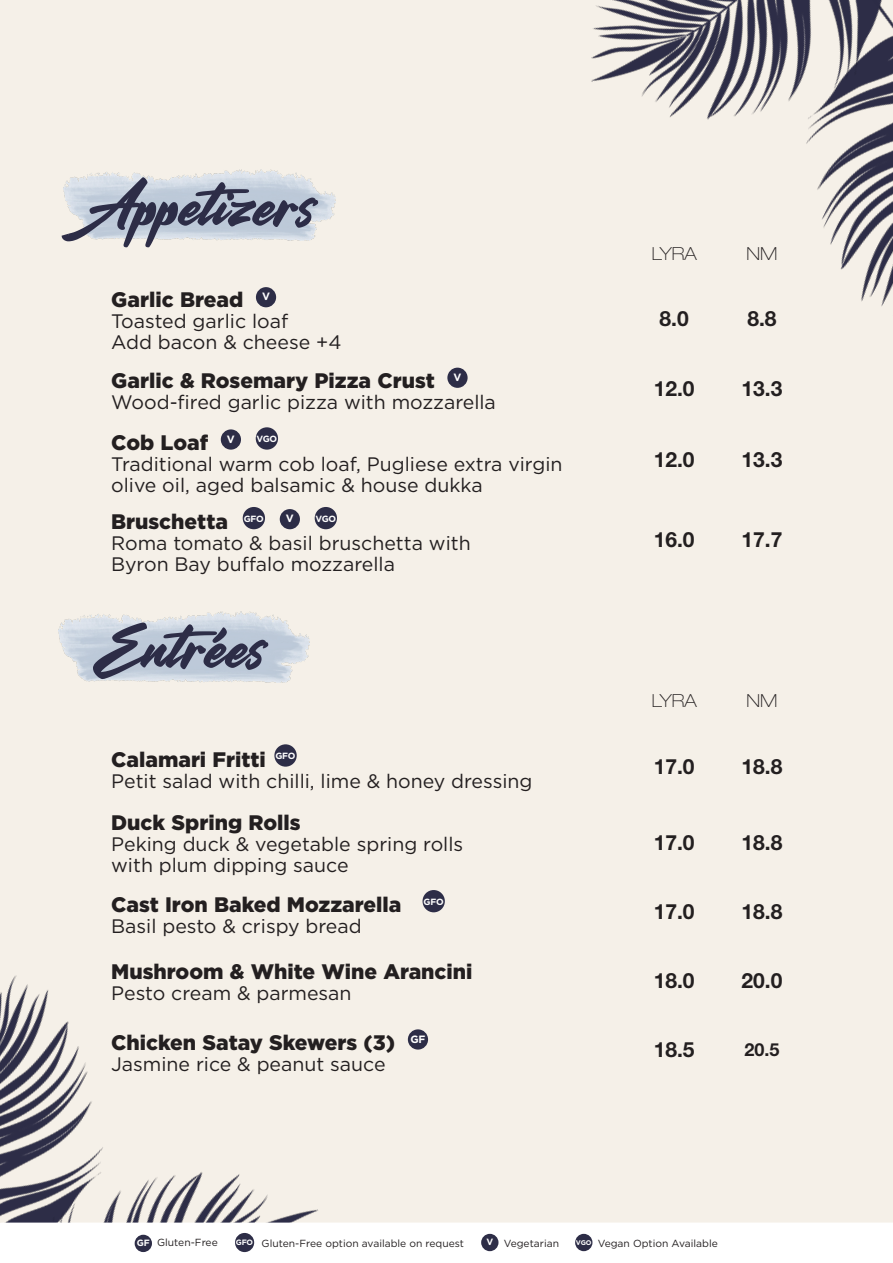
<style>
.page{position:relative;width:893px;height:1263px;background:#f5f0e8}
.page>*{position:absolute;margin:0;border:0;box-sizing:border-box;transform-origin:0 0}
.t1{font:58.5px "The Constellation";color:#2d2d47}
.t2{font:900 21px "Gotham";color:#231f20}
.t3{font:700 21px "Helvetica Neue LT Pro";color:#231f20}
.t4{font:19.5px/21px "Gotham";color:#231f20}
.t5{font:100 expanded 18px "Helvetica Neue LT Pro";color:#231f20}
.t6{font:700 18px "Helvetica Neue LT Pro";color:#231f20}
.t7{font:700 10.65px "Gotham";color:#fff}
.t8{font:10.35px "Gotham";color:#231f20}
.t9{font:700 9.15px "Gotham";color:#fff}
.t10{font:700 9px "Gotham";letter-spacing:-.03em;color:#fff}
.t11{font:700 7.65px "Gotham";color:#fff}
.t12{font:700 6.75px "Gotham";color:#fff}
</style>
<div class="page">
<img style="left:64px;top:170px;width:272px;height:70px">
<div style="left:256px;top:287px;width:20px;height:20px;background:#2d2d47;border-radius:50%"></div>
<div style="left:447px;top:368px;width:21px;height:20px;background:#2d2d47;border-radius:50%"></div>
<div style="left:221px;top:429px;width:20px;height:21px;background:#2d2d47;border-radius:50%"></div>
<div style="left:256px;top:427px;width:22px;height:23px;background:#2d2d47;border-radius:50%"></div>
<div style="left:243px;top:507px;width:22px;height:22px;background:#2d2d47;border-radius:50%"></div>
<div style="left:280px;top:509px;width:20px;height:20px;background:#2d2d47;border-radius:50%"></div>
<div style="left:315px;top:507px;width:22px;height:22px;background:#2d2d47;border-radius:50%"></div>
<img style="left:59px;top:611px;width:250px;height:71px">
<div style="left:274px;top:744px;width:23px;height:23px;background:#2d2d47;border-radius:50%"></div>
<div style="left:422px;top:890px;width:23px;height:22px;background:#2d2d47;border-radius:50%"></div>
<div style="left:408px;top:1029px;width:20px;height:20px;background:#2d2d47;border-radius:50%"></div>
<img style="left:822px;top:215px;width:71px;height:92px">
<img style="left:591px;top:0;width:302px;height:215px">
<img style="left:0;top:975px;width:88px;height:100px">
<img style="left:0;top:1075px;width:318px;height:147px">
<div style="left:0;top:1222px;width:893px;height:41px;background:#fff"></div>
<div style="left:135px;top:1235px;width:17px;height:17px;background:#2d2d47;border-radius:50%"></div>
<div style="left:235px;top:1233px;width:19px;height:19px;background:#2d2d47;border-radius:50%"></div>
<div style="left:481px;top:1234px;width:17px;height:17px;background:#2d2d47;border-radius:50%"></div>
<div style="left:575px;top:1234px;width:17px;height:17px;background:#2d2d47;border-radius:50%"></div>
<p class="t1" style="left:84px;top:171px;width:234px">Appetizers</p>
<p class="t2" style="left:111px;top:285px;width:134px">Garlic Bread</p>
<p class="t7" style="left:262px;top:290px;width:9px">V</p>
<p class="t4" style="left:111px;top:310px;width:178px">Toasted garlic loaf</p>
<p class="t4" style="left:111px;top:331px;width:232px">Add bacon &amp; cheese +4</p>
<p class="t2" style="left:111px;top:366px;width:325px">Garlic &amp; Rosemary Pizza Crust</p>
<p class="t7" style="left:453px;top:370px;width:9px">V</p>
<p class="t4" style="left:111px;top:391px;width:386px">Wood-fired garlic pizza with mozzarella</p>
<p class="t2" style="left:111px;top:428px;width:98px">Cob Loaf</p>
<p class="t7" style="left:227px;top:432px;width:9px">V</p>
<p class="t10" style="left:257px;top:433px;width:22px">VGO</p>
<p class="t4" style="left:111px;top:453px;width:453px">Traditional warm cob loaf, Pugliese extra virgin</p>
<p class="t4" style="left:111px;top:474px;width:373px">olive oil, aged balsamic &amp; house dukka</p>
<p class="t2" style="left:111px;top:507px;width:118px">Bruschetta</p>
<p class="t10" style="left:244px;top:512px;width:22px">GFO</p>
<p class="t7" style="left:286px;top:511px;width:9px">V</p>
<p class="t10" style="left:316px;top:512px;width:22px">VGO</p>
<p class="t4" style="left:111px;top:532px;width:361px">Roma tomato &amp; basil bruschetta with</p>
<p class="t4" style="left:111px;top:553px;width:285px">Byron Bay buffalo mozzarella</p>
<p class="t1" style="left:86px;top:613px;width:182px">Entrées</p>
<p class="t2" style="left:111px;top:745px;width:156px">Calamari Fritti</p>
<p class="t10" style="left:276px;top:750px;width:22px">GFO</p>
<p class="t4" style="left:111px;top:770px;width:423px">Petit salad with chilli, lime &amp; honey dressing</p>
<p class="t5" style="left:652px;top:243px;width:47px">LYRA</p>
<p class="t5" style="left:746px;top:243px;width:32px">NM</p>
<p class="t3" style="left:660px;top:305px;width:31px">8.0</p>
<p class="t3" style="left:747px;top:305px;width:31px">8.8</p>
<p class="t3" style="left:654px;top:375px;width:42px">12.0</p>
<p class="t3" style="left:741px;top:375px;width:42px">13.3</p>
<p class="t3" style="left:654px;top:446px;width:42px">12.0</p>
<p class="t3" style="left:741px;top:446px;width:42px">13.3</p>
<p class="t3" style="left:654px;top:526px;width:42px">16.0</p>
<p class="t3" style="left:741px;top:526px;width:42px">17.7</p>
<p class="t5" style="left:652px;top:690px;width:47px">LYRA</p>
<p class="t5" style="left:746px;top:690px;width:32px">NM</p>
<p class="t3" style="left:654px;top:753px;width:42px">17.0</p>
<p class="t3" style="left:741px;top:753px;width:42px">18.8</p>
<p class="t2" style="left:111px;top:808px;width:191px">Duck Spring Rolls</p>
<p class="t4" style="left:111px;top:833px;width:354px">Peking duck &amp; vegetable spring rolls with plum dipping sauce</p>
<p class="t3" style="left:654px;top:829px;width:42px">17.0</p>
<p class="t3" style="left:741px;top:829px;width:42px">18.8</p>
<p class="t2" style="left:111px;top:890px;width:292px">Cast Iron Baked Mozzarella</p>
<p class="t10" style="left:424px;top:895px;width:22px">GFO</p>
<p class="t4" style="left:111px;top:915px;width:252px">Basil pesto &amp; crispy bread</p>
<p class="t3" style="left:654px;top:899px;width:42px">17.0</p>
<p class="t3" style="left:741px;top:899px;width:42px">18.8</p>
<p class="t2" style="left:111px;top:957px;width:363px">Mushroom &amp; White Wine Arancini</p>
<p class="t4" style="left:111px;top:982px;width:242px">Pesto cream &amp; parmesan</p>
<p class="t2" style="left:111px;top:1028px;width:286px">Chicken Satay Skewers (3)</p>
<p class="t7" style="left:410px;top:1032px;width:17px">GF</p>
<p class="t4" style="left:111px;top:1053px;width:276px">Jasmine rice &amp; peanut sauce</p>
<p class="t3" style="left:654px;top:968px;width:42px">18.0</p>
<p class="t3" style="left:741px;top:968px;width:42px">20.0</p>
<p class="t3" style="left:654px;top:1037px;width:42px">18.5</p>
<p class="t6" style="left:744px;top:1039px;width:37px">20.5</p>
<p class="t9" style="left:137px;top:1237px;width:15px">GF</p>
<p class="t8" style="left:157px;top:1235px;width:62px">Gluten-Free</p>
<p class="t11" style="left:236px;top:1237px;width:19px">GFO</p>
<p class="t8" style="left:262px;top:1236px;width:204px">Gluten-Free option available on request</p>
<p class="t9" style="left:486px;top:1236px;width:8px">V</p>
<p class="t8" style="left:504px;top:1236px;width:57px">Vegetarian</p>
<p class="t12" style="left:576px;top:1238px;width:17px">VGO</p>
<p class="t8" style="left:598px;top:1236px;width:122px">Vegan Option Available</p>
</div>
